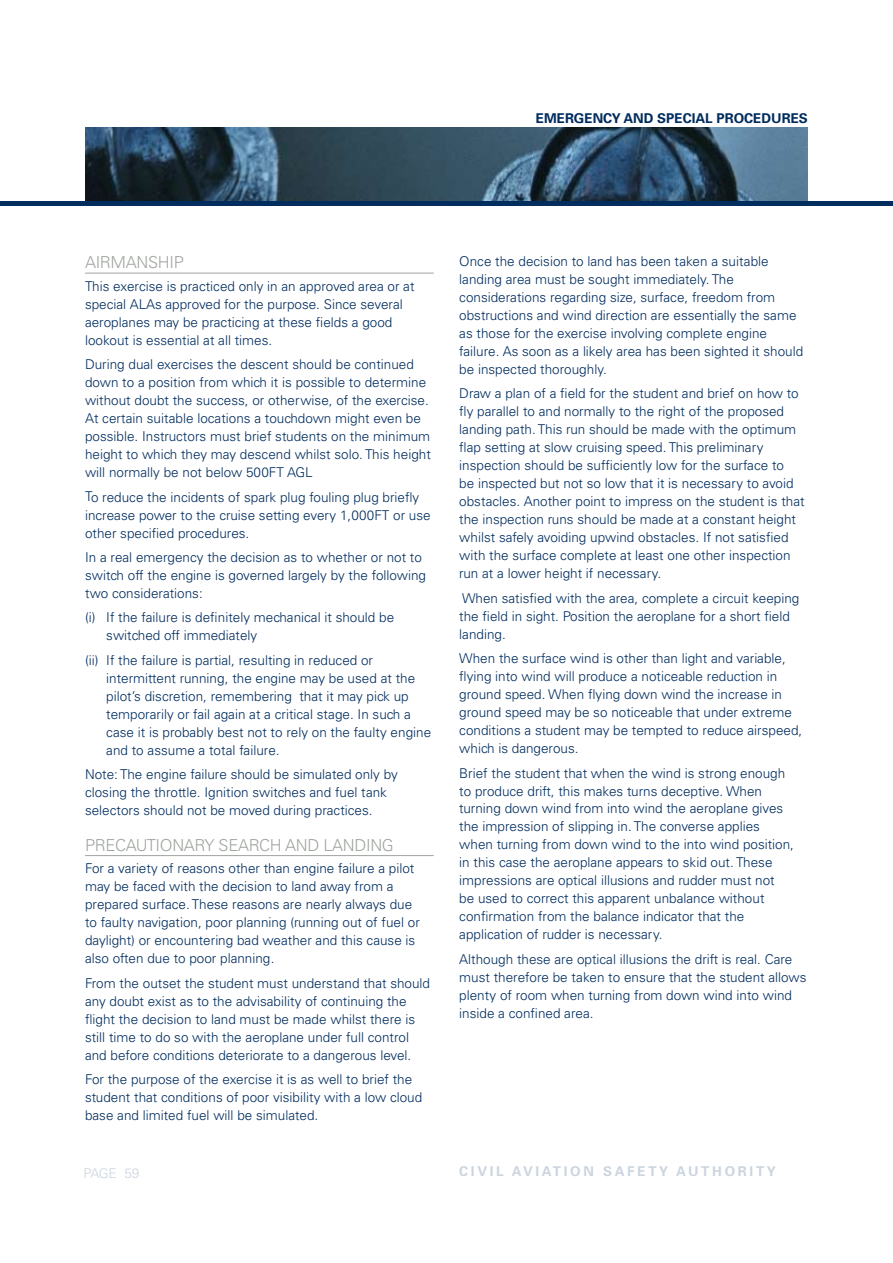
<style>
.page{position:relative;width:893px;height:1263px;background:#fff}
.page>*{position:absolute;margin:0;border:0;box-sizing:border-box;transform-origin:0 0}
.t1{font:300 16.5px "Univers";letter-spacing:-.02em;color:#9fa59f}
.t2{font:300 13.5px/18px "Univers";color:#002c5e}
.t3{font:700 13.5px "Univers";color:#002c5e}
.t4{font:700 13.5px "Univers";letter-spacing:.2em;color:#ccd5df}
.t5{font:300 13.5px "Univers";letter-spacing:-.03em;color:#ccd5df}
</style>
<div class="page">
<hr style="left:0;top:202px;width:893px;height:4px;background:#002c5e">
<hr style="left:85px;top:273px;width:349px;height:1px;background:#9fa59f">
<hr style="left:85px;top:855px;width:349px;height:1px;background:#9fa59f">
<img style="left:85px;top:128px;width:723px;height:73px">
<p class="t3" style="left:536px;top:110px;width:245px">EMERGENCY AND SPECIAL PROCEDURE</p>
<p class="t3" style="left:799px;top:110px;width:11px">S</p>
<p class="t1" style="left:85px;top:253px;width:100px">AIRMANSHIP</p>
<p class="t2" style="left:85px;top:277px;width:331px">This exercise is practiced only in an approved area or at special ALAs approved for the purpose. Since several aeroplanes may be practicing at these fields a good lookout is essential at all times.</p>
<p class="t2" style="left:85px;top:355px;width:347px">During dual exercises the descent should be continued down to a position from which it is possible to determine without doubt the success, or otherwise, of the exercise.<br>At certain suitable locations a touchdown might even be possible. Instructors must brief students on the minimum height to which they may descend whilst solo. This height will normally be not below 500FT AGL</p>
<p class="t2" style="left:85px;top:487px;width:347px">To reduce the incidents of spark plug fouling plug briefly increase power to the cruise setting every 1,000FT or use other specifi ed procedures.</p>
<p class="t2" style="left:85px;top:548px;width:342px">In a real emergency the decision as to whether or not to switch off the engine is governed largely by the following two considerations:</p>
<p class="t2" style="left:106px;top:608px;width:289px;text-indent:-21px">(i) If the failure is definitely mechanical it should be switched off immediately</p>
<p class="t2" style="left:106px;top:650px;width:326px;text-indent:-21px">(ii) If the failure is partial, resulting in reduced or intermittent running, the engine may be used at the pilot’s discretion, remembering that it may pick up temporarily or fail again at a critical stage. In such a case it is probably best not to rely on the faulty engine and to assume a total failure.</p>
<p class="t2" style="left:85px;top:765px;width:314px">Note: The engine failure should be simulated only by closing the throttle. Ignition switches and fuel tank selectors should not be moved during practices.</p>
<p class="t1" style="left:85px;top:835px;width:310px">PRECAUTIONARY SEARCH AND LANDING</p>
<p class="t2" style="left:85px;top:859px;width:336px">For a variety of reasons other than engine failure a pilot may be faced with the decision to land away from a prepared surface. These reasons are nearly always due to faulty navigation, poor planning (running out of fuel or daylight) or encountering bad weather and this cause is also often due to poor planning.</p>
<p class="t2" style="left:85px;top:973px;width:347px">From the outset the student must understand that should any doubt exist as to the advisability of continuing the flight the decision to land must be made whilst there is still time to do so with the aeroplane under full control and before conditions deteriorate to a dangerous level.</p>
<p class="t2" style="left:85px;top:1070px;width:339px">For the purpose of the exercise it is as well to brief the student that conditions of poor visibility with a low cloud base and limited fuel will be simulated.</p>
<p class="t2" style="left:459px;top:252px;width:346px">Once the decision to land has been taken a suitable landing area must be sought immediately. The considerations regarding size, surface, freedom from obstructions and wind direction are essentially the same as those for the exercise involving complete engine failure. As soon as a likely area has been sighted it should be inspected thoroughly.</p>
<p class="t2" style="left:459px;top:384px;width:347px">Draw a plan of a field for the student and brief on how to fly parallel to and normally to the right of the proposed landing path. This run should be made with the optimum flap setting at slow cruising speed. This preliminary inspection should be sufficiently low for the surface to<br>be inspected but not so low that it is necessary to avoid obstacles. Another point to impress on the student is that the inspection runs should be made at a constant height whilst safely avoiding upwind obstacles. If not satisfied with the surface complete at least one other inspection run at a lower height if necessary.</p>
<p class="t2" style="left:459px;top:589px;width:342px">When satisfied with the area, complete a circuit keeping the field in sight. Position the aeroplane for a short field landing.</p>
<p class="t2" style="left:459px;top:649px;width:345px">When the surface wind is other than light and variable, flying into wind will produce a noticeable reduction in ground speed. When flying down wind the increase in ground speed may be so noticeable that under extreme conditions a student may be tempted to reduce airspeed, which is dangerous.</p>
<p class="t2" style="left:459px;top:763px;width:336px">Brief the student that when the wind is strong enough to produce drift, this makes turns deceptive. When turning down wind from into wind the aeroplane gives the impression of slipping in. The converse applies when turning from down wind to the into wind position, in this case the aeroplane appears to skid out. These impressions are optical illusions and rudder must not<br>be used to correct this apparent unbalance without confirmation from the balance indicator that the application of rudder is necessary.</p>
<p class="t2" style="left:459px;top:950px;width:349px">Although these are optical illusions the drift is real. Care must therefore be taken to ensure that the student allows plenty of room when turning from down wind into wind inside a confined area.</p>
<p class="t5" style="left:83px;top:1165px;width:58px">PAGE 59</p>
<p class="t4" style="left:459px;top:1162px;width:318px">CIVIL AVIATION SA FETY AUTHORITY</p>
</div>
